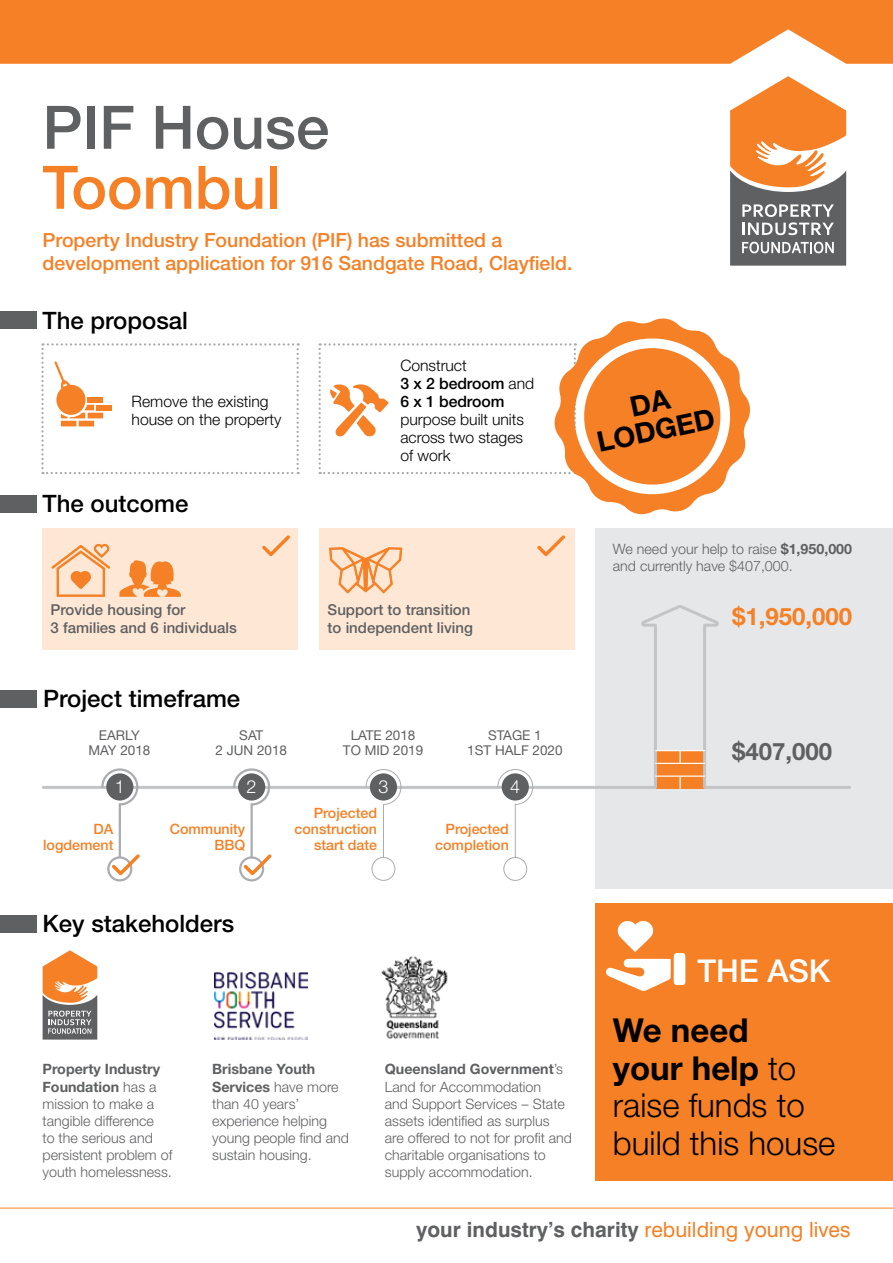
<style>
.page{position:relative;width:893px;height:1263px;background:#fff}
.page>*{position:absolute;margin:0;border:0;box-sizing:border-box;transform-origin:0 0}
.t1{font:500 60px "Helvetica Neue LT Std";color:#5f6062}
.t2{font:500 60px "Helvetica Neue LT Std";color:#f58025}
.t3{font:300 33px/37.5px "Helvetica Neue LT Std";color:#000}
.t4{font:500 31.5px "Helvetica Neue LT Std";color:#fff}
.t5{font:700 28.2px/28.2px "Helvetica Neue LT Std";color:#000;text-align:center}
.t6{font:500 24px "Helvetica Neue LT Std";color:#000}
.t7{font:700 24px "Helvetica Neue LT Std";color:#f58025}
.t8{font:700 24px "Helvetica Neue LT Std";color:#5f6062}
.t9{font:700 21px "Swiss 721 BT";color:#5f6062}
.t10{font:500 19.5px/22.5px "Helvetica Neue LT Std";color:#f58025}
.t11{font:300 18px "Helvetica Neue LT Std";color:#fff}
.t12{font:300 15.75px/18px "Helvetica Neue LT Std";letter-spacing:-.005em;color:#000}
.t13{font:500 15.75px/18px "Helvetica Neue LT Std";letter-spacing:-.005em;color:#000}
.t14{font:500 15px/18px "Helvetica Neue LT Std";color:#5f6062}
.t15{font:300 14.25px/17.1px "Helvetica Neue LT Std";color:#5f6062}
.t16{font:500 14.25px/15.8px "Helvetica Neue LT Std";color:#f58025;text-align:right}
.t17{font:13.5px/15px "Helvetica Neue LT Std";color:#5f6062;text-align:center}
.s1{font-weight:300}
.s2{font-weight:700}
.s3{font-weight:400;color:#f58025}
</style>
<div class="page">
<div style="left:595px;top:903px;width:298px;height:278px;background:#f58025"></div>
<hr style="left:0;top:1208px;width:893px;height:1px;background:#f58025">
<div style="left:0;top:0;width:893px;height:64px;background:#f58025"></div>
<svg style="left:730px;top:76px;width:116px;height:190px"></svg>
<div style="left:595px;top:528px;width:298px;height:361px;background:#e6e7e8"></div>
<svg style="left:42px;top:602px;width:809px;height:187px"></svg>
<hr style="left:119px;top:804px;width:2px;height:74px;background:#aaacaf">
<hr style="left:251px;top:804px;width:2px;height:74px;background:#aaacaf">
<hr style="left:383px;top:804px;width:1px;height:74px;background:#aaacaf">
<hr style="left:515px;top:804px;width:1px;height:74px;background:#aaacaf">
<svg style="left:100px;top:767px;width:40px;height:40px"></svg>
<svg style="left:232px;top:767px;width:39px;height:40px"></svg>
<svg style="left:365px;top:769px;width:37px;height:36px"></svg>
<svg style="left:497px;top:769px;width:36px;height:36px"></svg>
<div style="left:106px;top:773px;width:27px;height:27px;background:#5f6062;border-radius:50%"></div>
<div style="left:238px;top:773px;width:27px;height:27px;background:#5f6062;border-radius:50%"></div>
<div style="left:370px;top:773px;width:27px;height:27px;background:#5f6062;border-radius:50%"></div>
<div style="left:502px;top:773px;width:27px;height:27px;background:#5f6062;border-radius:50%"></div>
<svg style="left:108px;top:857px;width:23px;height:23px"></svg>
<div style="left:107px;top:856px;width:25px;height:25px;border:2px solid #aaacaf;border-radius:50%"></div>
<svg style="left:240px;top:857px;width:23px;height:23px"></svg>
<div style="left:239px;top:856px;width:25px;height:25px;border:2px solid #aaacaf;border-radius:50%"></div>
<div style="left:372px;top:857px;width:23px;height:23px;background:#fff;border-radius:50%"></div>
<div style="left:372px;top:857px;width:23px;height:24px;border:1px solid #aaacaf;border-radius:50%"></div>
<div style="left:504px;top:857px;width:23px;height:23px;background:#fff;border-radius:50%"></div>
<div style="left:503px;top:857px;width:24px;height:24px;border:1px solid #aaacaf;border-radius:50%"></div>
<svg style="left:112px;top:854px;width:28px;height:21px"></svg>
<svg style="left:41px;top:343px;width:258px;height:131px"></svg>
<div style="left:320px;top:528px;width:255px;height:121px;background:#fee8d5"></div>
<div style="left:43px;top:528px;width:255px;height:121px;background:#fee8d5"></div>
<svg style="left:262px;top:535px;width:28px;height:21px"></svg>
<svg style="left:537px;top:535px;width:28px;height:21px"></svg>
<svg style="left:51px;top:543px;width:59px;height:54px"></svg>
<svg style="left:119px;top:560px;width:62px;height:37px"></svg>
<svg style="left:329px;top:547px;width:74px;height:47px"></svg>
<svg style="left:319px;top:318px;width:431px;height:197px"></svg>
<img style="left:214px;top:972px;width:93px;height:67px">
<svg style="left:43px;top:950px;width:54px;height:89px"></svg>
<img style="left:381px;top:956px;width:67px;height:83px">
<svg style="left:606px;top:920px;width:79px;height:71px"></svg>
<div style="left:0;top:312px;width:37px;height:17px;background:#5f6062"></div>
<div style="left:0;top:495px;width:37px;height:17px;background:#5f6062"></div>
<div style="left:0;top:690px;width:37px;height:17px;background:#5f6062"></div>
<div style="left:0;top:915px;width:37px;height:17px;background:#5f6062"></div>
<hr style="left:655px;top:775px;width:50px;height:2px;background:#fff">
<hr style="left:655px;top:763px;width:50px;height:1px;background:#fff">
<hr style="left:655px;top:750px;width:50px;height:1px;background:#fff">
<svg style="left:679px;top:777px;width:2px;height:12px"></svg>
<svg style="left:679px;top:751px;width:2px;height:12px"></svg>
<svg style="left:244px;top:854px;width:28px;height:21px"></svg>
<h1 class="t1" style="left:43px;top:92px;width:288px">PIF House</h1>
<h1 class="t2" style="left:43px;top:152px;width:239px">Toombul</h1>
<h3 class="t10" style="left:43px;top:229px;width:531px">Property Industry Foundation (PIF) has submitted a development application for 916 Sandgate Road, Clayfield.</h3>
<h3 class="t6" style="left:43px;top:306px;width:147px">The proposal</h3>
<p class="t12" style="left:132px;top:392px;width:151px">Remove the existing house on the property</p>
<h3 class="t6" style="left:43px;top:489px;width:147px">The outcome</h3>
<p class="t13" style="left:401px;top:356px;width:135px"><span class="s1">Construct<br></span>3 x 2 bedroom <span class="s1">and<br></span>6 x 1 bedroom</p>
<p class="t12" style="left:401px;top:410px;width:125px;text-align:justify">purpose built units across two stages of work</p>
<p class="t14" style="left:50px;top:601px;width:188px">Provide housing for<br>3 families and 6 individuals</p>
<p class="t14" style="left:328px;top:601px;width:147px">Support to transition to independent living</p>
<h3 class="t6" style="left:43px;top:684px;width:198px">Project timeframe</h3>
<p class="t17" style="left:88px;top:727px;width:64px">EARLY<br>MAY 2018</p>
<p class="t17" style="left:215px;top:727px;width:73px">SAT<br>2 JUN 2018</p>
<p class="t17" style="left:343px;top:727px;width:82px">LATE 2018<br>TO MID 2019</p>
<p class="t17" style="left:467px;top:727px;width:97px">STAGE 1<br>1ST HALF 2020</p>
<p class="t11" style="left:115px;top:776px;width:12px">1</p>
<p class="t11" style="left:247px;top:776px;width:12px">2</p>
<p class="t11" style="left:378px;top:776px;width:12px">3</p>
<p class="t11" style="left:510px;top:776px;width:12px">4</p>
<p class="t16" style="left:43px;top:821px;width:72px">DA logdement</p>
<p class="t16" style="left:170px;top:821px;width:77px">Community<br>BBQ</p>
<h3 class="t6" style="left:43px;top:909px;width:193px">Key stakeholders</h3>
<p class="t16" style="left:294px;top:805px;width:84px">Projected construction start date</p>
<p class="t16" style="left:435px;top:821px;width:75px">Projected completion</p>
<p class="t15" style="left:43px;top:1060px;width:131px"><span class="s2">Property Industry<br>Foundation</span> has a mission to make a tangible difference<br>to the serious and persistent problem of youth homelessness.</p>
<p class="t15" style="left:212px;top:1060px;width:138px"><span class="s2">Brisbane Youth<br>Services</span> have more than 40 years’ experience helping young people find and sustain housing.</p>
<p class="t15" style="left:385px;top:1060px;width:189px"><span class="s2">Queensland Government</span>’s<br>Land for Accommodation<br>and Support Services – State assets identified as surplus are offered to not for profit and charitable organisations to supply accommodation.</p>
<h3 class="t5" style="left:588px;top:401px;width:121px;rotate:-12deg">DA<br>LODGED</h3>
<p class="t15" style="left:613px;top:540px;width:241px">We need your help to raise <span class="s2">$1,950,000 </span>and currently have $407,000.</p>
<h3 class="t7" style="left:732px;top:601px;width:122px">$1,950,000</h3>
<h3 class="t8" style="left:732px;top:736px;width:102px">$407,000</h3>
<h3 class="t4" style="left:697px;top:952px;width:135px">THE ASK</h3>
<h2 class="t3" style="left:613px;top:1011px;width:224px"><span class="s2">We need<br>your help</span> to raise funds to build this house</h2>
<h3 class="t9" style="left:416px;top:1217px;width:436px">your industry’s charity <span class="s3">rebuilding young lives</span></h3>
</div>
